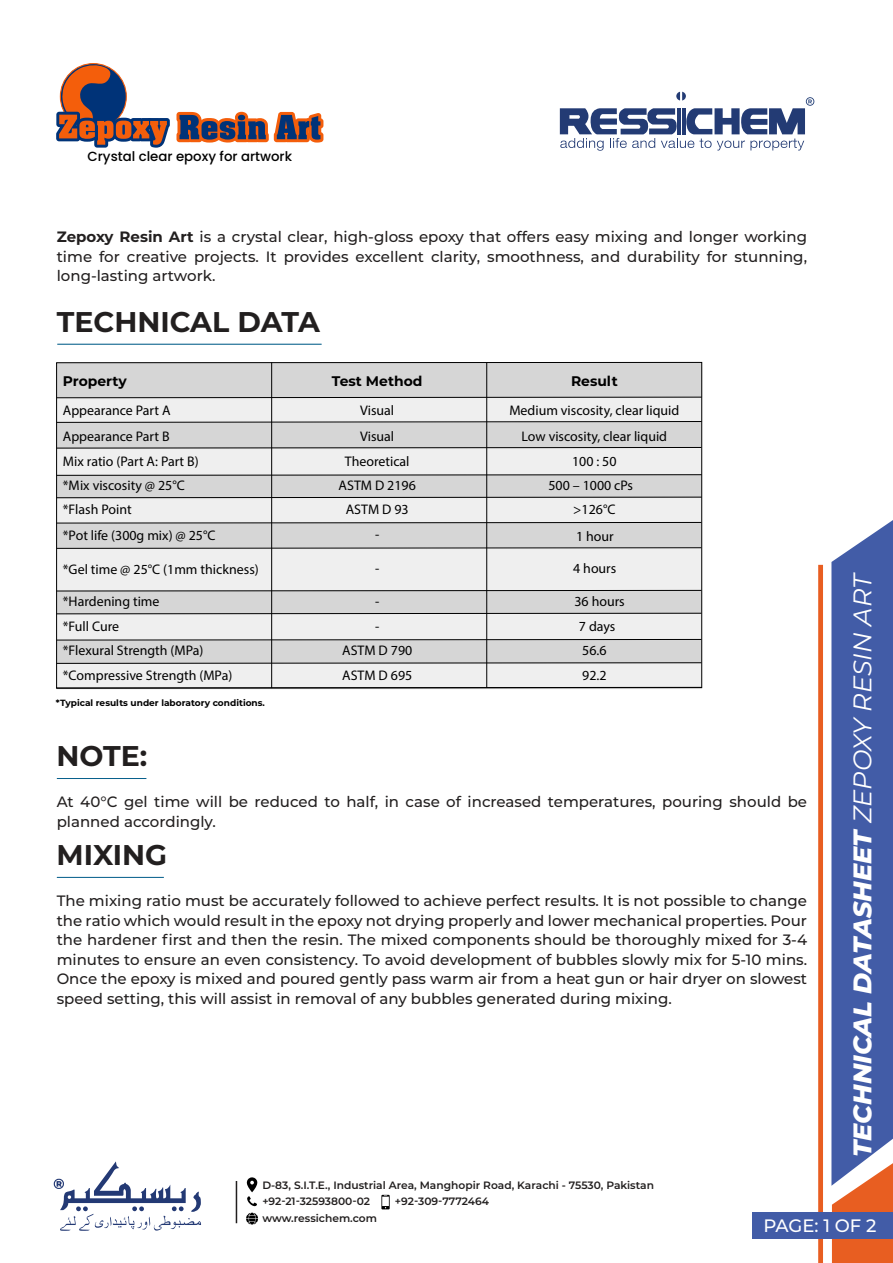
<style>
.page{position:relative;width:893px;height:1263px;background:#fff}
.page>*{position:absolute;margin:0;border:0;box-sizing:border-box;transform-origin:0 0}
.t1{font:700 28.5px "Montserrat";color:#221f1f}
.t2{font:italic 800 25.5px "Montserrat";color:#fff}
.t3{font:500 18px "Montserrat";letter-spacing:-.005em;color:#fff}
.t4{font:500 15px/19.5px "Montserrat";color:#221f1f;text-align:justify}
.t5{font:13.95px/26.4px "Myriad Pro";color:#000}
.t6{font:700 13.95px "Montserrat";color:#000}
.t7{font:500 13.35px "Poppins";color:#000}
.t8{font:600 10.65px/16.6px "Montserrat";color:#221f1f}
.t9{font:700 9px "Montserrat";color:#000}
.s1{font-weight:700}
.s2{font-weight:400}
</style>
<div class="page">
<div style="left:818px;top:565px;width:5px;height:698px;background:#e85e21"></div>
<svg style="left:831px;top:520px;width:62px;height:743px;background:#5a67a3"></svg>
<div style="left:753px;top:1212px;width:140px;height:26px;background:#425ca7"></div>
<hr style="left:57px;top:778px;width:89px;height:1px;background:#065f8b">
<hr style="left:57px;top:877px;width:107px;height:1px;background:#065f8b">
<hr style="left:57px;top:344px;width:265px;height:1px;background:#065f8b">
<svg style="left:56px;top:362px;width:646px;height:326px"></svg>
<hr style="left:271px;top:362px;width:1px;height:326px;background:#000">
<hr style="left:486px;top:363px;width:1px;height:325px;background:#000">
<svg style="left:560px;top:92px;width:254px;height:59px"></svg>
<hr style="left:677px;top:108px;width:3px;height:26px;background:#233b74">
<hr style="left:682px;top:108px;width:4px;height:26px;background:#233b74">
<hr style="left:236px;top:1181px;width:1px;height:42px;background:#221f1f">
<svg style="left:246px;top:1212px;width:12px;height:13px"></svg>
<svg style="left:247px;top:1177px;width:10px;height:29px"></svg>
<svg style="left:54px;top:1161px;width:147px;height:70px"></svg>
<svg style="left:381px;top:1195px;width:9px;height:14px"></svg>
<svg style="left:56px;top:63px;width:114px;height:85px"></svg>
<svg style="left:177px;top:112px;width:146px;height:31px"></svg>
<p class="t7" style="left:88px;top:149px;width:206px">Crystal clear epoxy for artwork</p>
<p class="t4" style="left:57px;top:227px;width:752px"><span class="s1">Zepoxy Resin Art</span> is a crystal clear, high-gloss epoxy that offers easy mixing and longer working time for creative projects. It provides excellent clarity, smoothness, and durability for stunning, long-lasting artwork.</p>
<h1 class="t1" style="left:57px;top:301px;width:265px">TECHNICAL DATA</h1>
<p class="t6" style="left:63px;top:371px;width:65px">Property</p>
<p class="t6" style="left:332px;top:371px;width:92px">Test Method</p>
<p class="t6" style="left:571px;top:371px;width:48px">Result</p>
<p class="t5" style="left:360px;top:396px;width:35px">Visual</p>
<p class="t5" style="left:509px;top:396px;width:172px">Medium viscosity, clear liquid</p>
<p class="t5" style="left:572px;top:448px;width:46px">100 : 50</p>
<p class="t5" style="left:63px;top:396px;width:109px">Appearance Part A<br>Appearance Part B</p>
<p class="t5" style="left:522px;top:423px;width:147px">Low viscosity, clear liquid</p>
<p class="t5" style="left:360px;top:423px;width:35px">Visual</p>
<p class="t5" style="left:345px;top:448px;width:66px">Theoretical</p>
<p class="t5" style="left:63px;top:448px;width:137px">Mix ratio (Part A: Part B)</p>
<p class="t5" style="left:63px;top:472px;width:124px">*Mix viscosity @ 25°C</p>
<p class="t5" style="left:339px;top:472px;width:79px">ASTM D 2196</p>
<p class="t5" style="left:548px;top:472px;width:86px">500 – 1000 cPs</p>
<p class="t5" style="left:63px;top:495px;width:70px">*Flash Point</p>
<p class="t5" style="left:346px;top:495px;width:64px">ASTM D 93</p>
<p class="t5" style="left:573px;top:495px;width:44px;line-height:27.8px">&gt;126°C<br>1 hour</p>
<p class="t5" style="left:375px;top:555px;width:6px">-</p>
<p class="t5" style="left:63px;top:522px;width:154px">*Pot life (300g mix) @ 25°C</p>
<p class="t5" style="left:375px;top:521px;width:6px">-</p>
<p class="t5" style="left:573px;top:555px;width:45px">4 hours</p>
<p class="t5" style="left:63px;top:556px;width:197px">*Gel time @ 25°C (1mm thickness)</p>
<p class="t5" style="left:63px;top:589px;width:98px;line-height:24.9px">*Hardening time *Full Cure</p>
<p class="t5" style="left:63px;top:636px;width:142px">*Flexural Strength (MPa)</p>
<p class="t5" style="left:342px;top:636px;width:72px">ASTM D 790</p>
<p class="t5" style="left:582px;top:636px;width:26px">56.6</p>
<p class="t5" style="left:63px;top:662px;width:171px">*Compressive Strength (MPa)</p>
<p class="t5" style="left:342px;top:662px;width:72px">ASTM D 695</p>
<p class="t5" style="left:582px;top:662px;width:26px">92.2</p>
<p class="t5" style="left:375px;top:588px;width:6px">-</p>
<p class="t5" style="left:574px;top:588px;width:52px">36 hours</p>
<p class="t5" style="left:375px;top:613px;width:6px">-</p>
<p class="t5" style="left:579px;top:613px;width:38px">7 days</p>
<p class="t9" style="left:56px;top:696px;width:210px">*Typical results under laboratory conditions.</p>
<h1 class="t1" style="left:57px;top:736px;width:92px">NOTE:</h1>
<p class="t4" style="left:57px;top:792px;width:752px">At 40°C gel time will be reduced to half, in case of increased temperatures, pouring should be planned accordingly.</p>
<h1 class="t1" style="left:57px;top:834px;width:112px">MIXING</h1>
<p class="t4" style="left:57px;top:891px;width:752px">The mixing ratio must be accurately followed to achieve perfect results. It is not possible to change the ratio which would result in the epoxy not drying properly and lower mechanical properties. Pour the hardener first and then the resin. The mixed components should be thoroughly mixed for 3-4 minutes to ensure an even consistency. To avoid development of bubbles slowly mix for 5-10 mins.<br>Once the epoxy is mixed and poured gently pass warm air from a heat gun or hair dryer on slowest speed setting, this will assist in removal of any bubbles generated during mixing.</p>
<h2 class="t2" style="left:844px;top:1157px;width:586px;rotate:-90deg">TECHNICAL DATASHEET <span class="s2">ZEPOXY RESIN ART</span></h2>
<p class="t8" style="left:262px;top:1176px;width:393px">D-83, S.I.T.E., Industrial Area, Manghopir Road, Karachi - 75530, Pakistan +92-21-32593800-02<br>www.ressichem.com</p>
<p class="t8" style="left:395px;top:1192px;width:96px">+92-309-7772464</p>
<p class="t3" style="left:763px;top:1213px;width:115px">PAGE: 1 OF 2</p>
</div>
